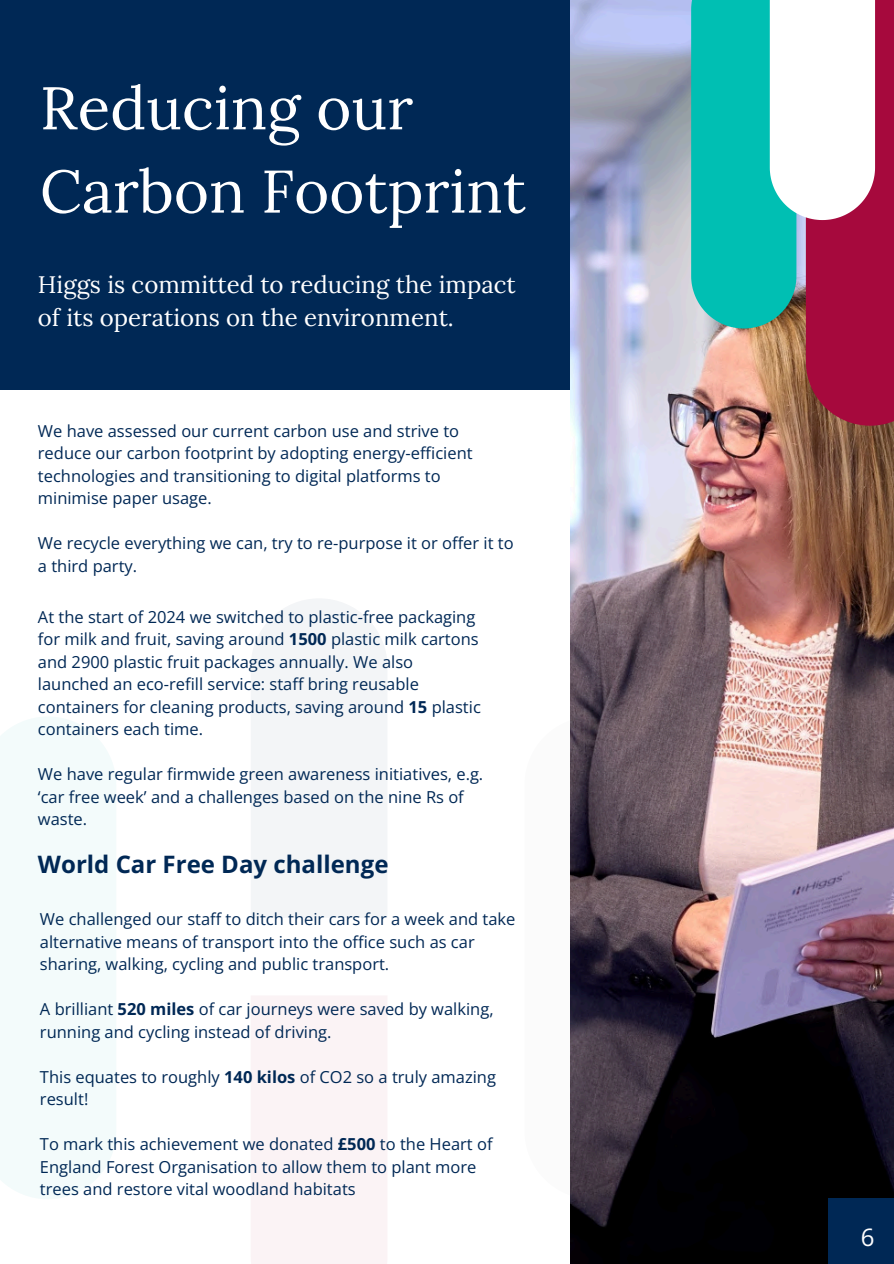
<style>
.page{position:relative;width:894px;height:1264px;background:#fff}
.page>*{position:absolute;margin:0;border:0;box-sizing:border-box;transform-origin:0 0}
.t1{font:60px/83.2px "Lora";color:#fff}
.t2{font:24px/32.7px "Lora";color:#fff}
.t3{font:700 24px "Open Sans";color:#002855}
.t4{font:24px "Open Sans";color:#fff}
.t5{font:16.5px/22.5px "Open Sans";color:#002855}
.s1{font-weight:700}
</style>
<div class="page">
<div style="left:0;top:0;width:893px;height:390px;background:#002855"></div>
<div style="left:0;top:717px;width:116px;height:482px;background:#f3fbfb"></div>
<div style="left:251px;top:996px;width:136px;height:267px;background:#fbf3f5"></div>
<div style="left:251px;top:599px;width:136px;height:318px;background:#f3f5f7"></div>
<img style="left:570px;top:0;width:323px;height:1263px">
<svg style="left:691px;top:0;width:202px;height:425px;background:#8a9aa0"></svg>
<div style="left:828px;top:1197px;width:65px;height:66px;background:#002855"></div>
<h3 class="t1" style="left:40px;top:66px;width:487px">Reducing our<br>Carbon Footprint</h3>
<p class="t2" style="left:38px;top:268px;width:479px">Higgs is committed to reducing the impact of its operations on the environment.</p>
<p class="t5" style="left:38px;top:419px;width:436px">We have assessed our current carbon use and strive to reduce our carbon footprint by adopting energy-efficient technologies and transitioning to digital platforms to minimise paper usage.</p>
<p class="t5" style="left:38px;top:531px;width:477px">We recycle everything we can, try to re-purpose it or offer it to a third party.</p>
<p class="t5" style="left:38px;top:605px;width:444px">At the start of 2024 we switched to plastic-free packaging for milk and fruit, saving around <span class="s1">1500</span> plastic milk cartons and 2900 plastic fruit packages annually. We also launched an eco-refill service: staff bring reusable containers for cleaning products, saving around <span class="s1">15</span> plastic containers each time.</p>
<p class="t5" style="left:38px;top:762px;width:447px">We have regular firmwide green awareness initiatives, e.g. ‘car free week’ and a challenges based on the nine Rs of waste.</p>
<p class="t3" style="left:38px;top:847px;width:352px">World Car Free Day challenge</p>
<p class="t5" style="left:40px;top:907px;width:477px">We challenged our staff to ditch their cars for a week and take alternative means of transport into the office such as car sharing, walking, cycling and public transport.</p>
<p class="t5" style="left:40px;top:997px;width:455px">A brilliant <span class="s1">520 miles</span> of car journeys were saved by walking, running and cycling instead of driving.</p>
<p class="t5" style="left:40px;top:1064px;width:457px">This equates to roughly <span class="s1">140 kilos</span> of CO2 so a truly amazing result!</p>
<p class="t5" style="left:40px;top:1132px;width:454px">To mark this achievement we donated <span class="s1">£500</span> to the Heart of<br>England Forest Organisation to allow them to plant more trees and restore vital woodland habitats</p>
<h2 class="t4" style="left:860px;top:1219px;width:15px">6</h2>
</div>
